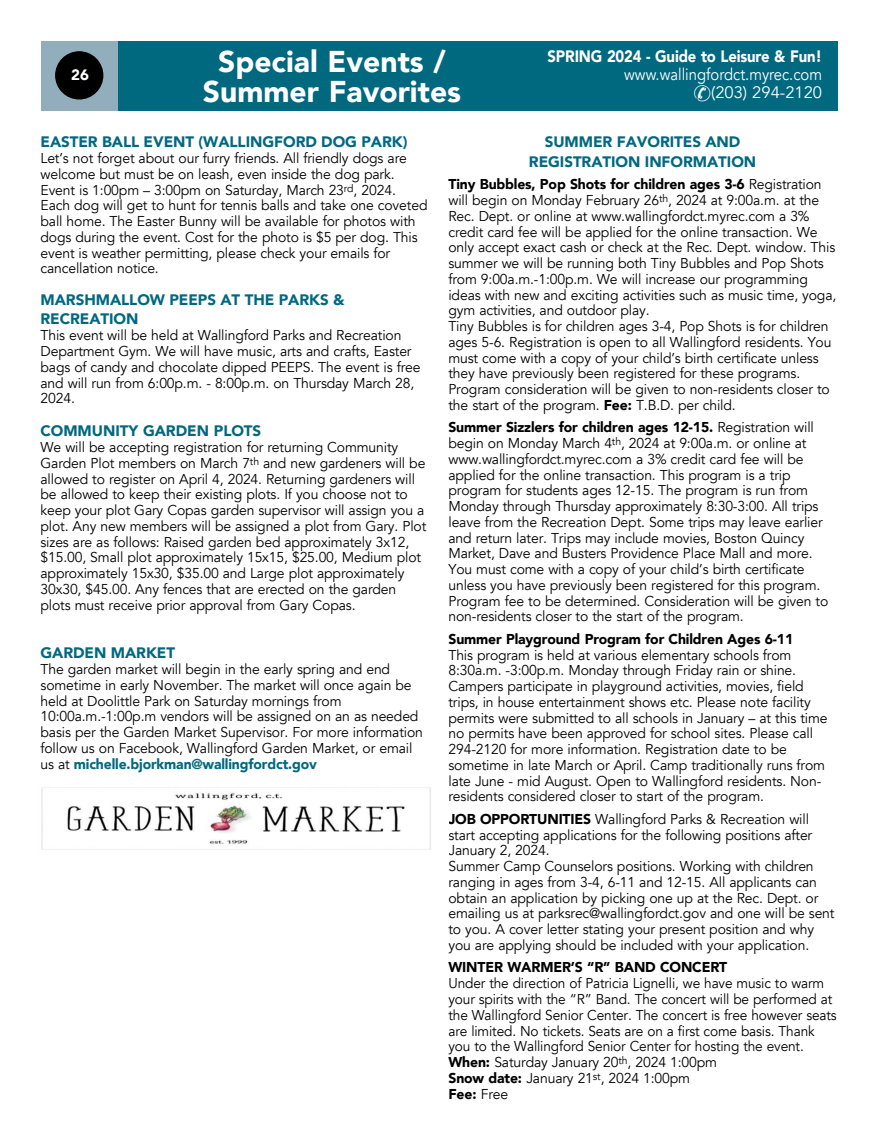
<style>
.page{position:relative;width:878px;height:1148px;background:#fff}
.page>*{position:absolute;margin:0;border:0;box-sizing:border-box;transform-origin:0 0}
.t1{font:900 30px/30px "Avenir";color:#fff;text-align:center}
.t2{font:16.5px/18px "Avenir";color:#fff;text-align:right;scale:.9 1}
.t3{font:900 16.5px "Avenir";letter-spacing:-.01em;color:#fff;scale:.9 1}
.t4{font:900 15.15px/19.5px "Avenir";letter-spacing:-.005em;color:#00687f}
.t5{font:900 15px "Avenir";color:#fff}
.t6{font:14.25px/15.8px "Avenir";letter-spacing:-.01em;color:#000}
.t7{font:14.25px/15.8px "Avenir";letter-spacing:-.01em;color:#000;scale:.96 1}
.t8{font:900 14.25px "Avenir";letter-spacing:-.01em;color:#000}
.s1{font-weight:900;color:#00687f}
.s2{font-weight:900}
</style>
<div class="page">
<div style="left:117px;top:41px;width:720px;height:70px;background:#00687f"></div>
<div style="left:41px;top:41px;width:76px;height:70px;background:#92aebd"></div>
<div style="left:55px;top:51px;width:48px;height:48px;background:#000;border-radius:50%"></div>
<img style="left:41px;top:787px;width:390px;height:63px">
<p class="t5" style="left:71px;top:62px;width:19px">26</p>
<h1 class="t1" style="left:203px;top:46px;width:260px">Special Events /<br>Summer Favorites</h1>
<p class="t3" style="left:547px;top:42px;width:306px">SPRING 2024 - Guide to Leisure &amp; Fun!</p>
<p class="t2" style="left:624px;top:66px;width:221px">www.wallingfordct.myrec.com (203) 294-2120</p>
<p class="t4" style="left:40px;top:132px;width:368px">EASTER BALL EVENT (WALLINGFORD DOG PARK)</p>
<p class="t6" style="left:40px;top:150px;width:388px">Let’s not forget about our furry friends. All friendly dogs are welcome but must be on leash, even inside the dog park.<br>Event is 1:00pm – 3:00pm on Saturday, March 23<sup>rd</sup>, 2024.<br>Each dog will get to hunt for tennis balls and take one coveted ball home. The Easter Bunny will be available for photos with dogs during the event. Cost for the photo is $5 per dog. This event is weather permitting, please check your emails for cancellation notice.</p>
<p class="t4" style="left:40px;top:289px;width:305px">MARSHMALLOW PEEPS AT THE PARKS &amp;<br>RECREATION</p>
<p class="t6" style="left:40px;top:328px;width:381px">This event will be held at Wallingford Parks and Recreation Department Gym. We will have music, arts and crafts, Easter bags of candy and chocolate dipped PEEPS. The event is free and will run from 6:00p.m. - 8:00p.m. on Thursday March 28, 2024.</p>
<p class="t4" style="left:40px;top:421px;width:222px">COMMUNITY GARDEN PLOTS</p>
<p class="t6" style="left:40px;top:439px;width:387px">We will be accepting registration for returning Community Garden Plot members on March 7<sup>th</sup> and new gardeners will be allowed to register on April 4, 2024. Returning gardeners will be allowed to keep their existing plots. If you choose not to keep your plot Gary Copas garden supervisor will assign you a plot. Any new members will be assigned a plot from Gary. Plot sizes are as follows: Raised garden bed approximately 3x12, $15.00, Small plot approximately 15x15, $25.00, Medium plot approximately 15x30, $35.00 and Large plot approximately 30x30, $45.00. Any fences that are erected on the garden plots must receive prior approval from Gary Copas.</p>
<p class="t4" style="left:40px;top:643px;width:136px">GARDEN MARKET</p>
<p class="t6" style="left:40px;top:661px;width:384px">The garden market will begin in the early spring and end sometime in early November. The market will once again be held at Doolittle Park on Saturday mornings from 10:00a.m.-1:00p.m vendors will be assigned on an as needed basis per the Garden Market Supervisor. For more information follow us on Facebook, Wallingford Garden Market, or email us at <span class="s1">michelle.bjorkman@wallingfordct.gov</span></p>
<p class="t4" style="left:529px;top:132px;width:229px;text-align:center">SUMMER FAVORITES AND<br>REGISTRATION INFORMATION</p>
<p class="t6" style="left:448px;top:177px;width:389px"><span class="s2">Tiny Bubbles, Pop Shots for children ages 3-6</span> Registration will begin on Monday February 26<sup>th</sup>, 2024 at 9:00a.m. at the Rec. Dept. or online at www.wallingfordct.myrec.com a 3% credit card fee will be applied for the online transaction. We only accept exact cash or check at the Rec. Dept. window. This summer we will be running both Tiny Bubbles and Pop Shots from 9:00a.m.-1:00p.m. We will increase our programming ideas with new and exciting activities such as music time, yoga, gym activities, and outdoor play.<br>Tiny Bubbles is for children ages 3-4, Pop Shots is for children ages 5-6. Registration is open to all Wallingford residents. You must come with a copy of your child’s birth certificate unless they have previously been registered for these programs.<br>Program consideration will be given to non-residents closer to the start of the program. <span class="s2">Fee:</span> T.B.D. per child.</p>
<p class="t6" style="left:448px;top:420px;width:381px"><span class="s2">Summer Sizzlers for children ages 12-15.</span> Registration will begin on Monday March 4<sup>th</sup>, 2024 at 9:00a.m. or online at www.wallingfordct.myrec.com a 3% credit card fee will be applied for the online transaction. This program is a trip program for students ages 12-15. The program is run from Monday through Thursday approximately 8:30-3:00. All trips leave from the Recreation Dept. Some trips may leave earlier and return later. Trips may include movies, Boston Quincy Market, Dave and Busters Providence Place Mall and more.<br>You must come with a copy of your child’s birth certificate unless you have previously been registered for this program.<br>Program fee to be determined. Consideration will be given to non-residents closer to the start of the program.</p>
<p class="t8" style="left:448px;top:626px;width:346px">Summer Playground Program for Children Ages 6-11</p>
<p class="t6" style="left:448px;top:647px;width:381px">This program is held at various elementary schools from 8:30a.m. -3:00p.m. Monday through Friday rain or shine.<br>Campers participate in playground activities, movies, field trips, in house entertainment shows etc. Please note facility permits were submitted to all schools in January – at this time no permits have been approved for school sites. Please call 294-2120 for more information. Registration date to be sometime in late March or April. Camp traditionally runs from late June - mid August. Open to Wallingford residents. Non&shy;residents considered closer to start of the program.</p>
<p class="t6" style="left:448px;top:811px;width:387px"><span class="s2">JOB OPPORTUNITIES</span> Wallingford Parks &amp; Recreation will start accepting applications for the following positions after January 2, 2024.<br>Summer Camp Counselors positions. Working with children ranging in ages from 3-4, 6-11 and 12-15. All applicants can obtain an application by picking one up at the Rec. Dept. or emailing us at parksrec@wallingfordct.gov and one will be sent to you. A cover letter stating your present position and why you are applying should be included with your application.</p>
<p class="t8" style="left:448px;top:955px;width:280px">WINTER WARMER’S “R” BAND CONCERT</p>
<p class="t7" style="left:448px;top:975px;width:406px">Under the direction of Patricia Lignelli, we have music to warm your spirits with the “R” Band. The concert will be performed at the Wallingford Senior Center. The concert is free however seats are limited. No tickets. Seats are on a first come basis. Thank you to the Wallingford Senior Center for hosting the event.<br><span class="s2">When:</span> Saturday January 20<sup>th</sup>, 2024 1:00pm<br><span class="s2">Snow date:</span> January 21<sup>st</sup>, 2024 1:00pm<br><span class="s2">Fee:</span> Free</p>
</div>
